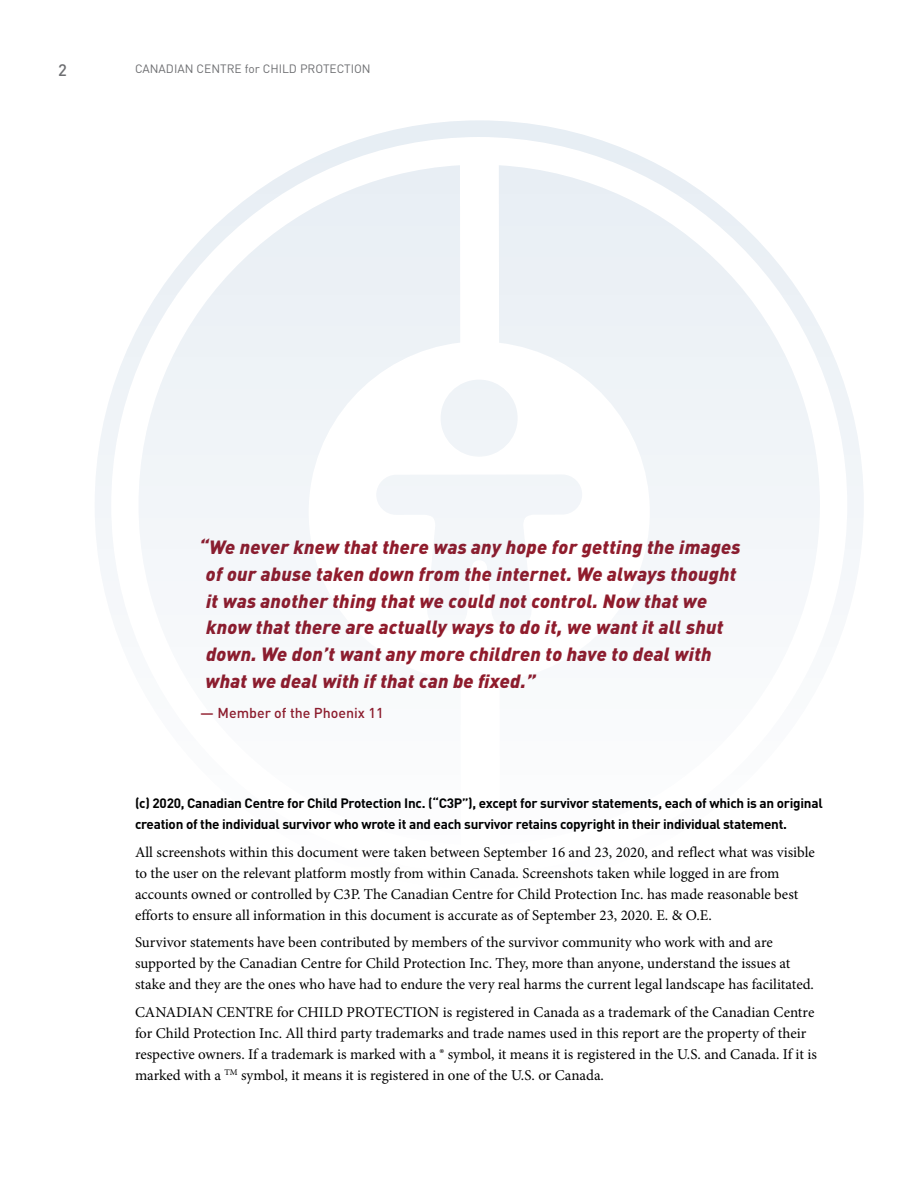
<style>
.page{position:relative;width:918px;height:1188px;background:#fff}
.page>*{position:absolute;margin:0;border:0;box-sizing:border-box;transform-origin:0 0}
.t1{font:italic 900 18.9px/26.8px "DIN";letter-spacing:.015em;color:#901c2c}
.t2{font:500 16.5px "DIN";color:#6d6e71}
.t3{font:15px/21px "Minion Pro";color:#000}
.t4{font:500 14.25px "DIN";color:#901c2c}
.t5{font:700 13.5px/21px "DIN";letter-spacing:-.02em;color:#000}
.t6{font:12px "DIN";color:#6d6e71}
</style>
<div class="page">
<svg style="left:95px;top:120px;width:769px;height:461px"></svg>
<svg style="left:138px;top:165px;width:323px;height:416px;fill:#f1f5f8"></svg>
<svg style="left:499px;top:165px;width:321px;height:416px;fill:#f1f5f8"></svg>
<div style="left:441px;top:380px;width:77px;height:77px;background:#eff3f7;border-radius:50%"></div>
<svg style="left:376px;top:474px;width:206px;height:107px"></svg>
<p class="t2" style="left:58px;top:60px;width:10px">2</p>
<p class="t6" style="left:135px;top:61px;width:237px">CANADIAN CENTRE for CHILD PROTECTION</p>
<p class="t1" style="left:206px;top:533px;width:536px;text-indent:-7px">“We never knew that there was any hope for getting the images of our abuse taken down from the internet. We always thought it was another thing that we could not control. Now that we know that there are actually ways to do it, we want it all shut down. We don’t want any more children to have to deal with what we deal with if that can be fixed.”</p>
<p class="t4" style="left:200px;top:704px;width:185px">— Member of the Phoenix 11</p>
<p class="t5" style="left:135px;top:792px;width:689px">(c) 2020, Canadian Centre for Child Protection Inc. (“C3P”), except for survivor statements, each of which is an original creation of the individual survivor who wrote it and each survivor retains copyright in their individual statement.</p>
<p class="t3" style="left:135px;top:841px;width:681px">All screenshots within this document were taken between September 16 and 23, 2020, and reflect what was visible to the user on the relevant platform mostly from within Canada. Screenshots taken while logged in are from accounts owned or controlled by C3P. The Canadian Centre for Child Protection Inc. has made reasonable best efforts to ensure all information in this document is accurate as of September 23, 2020. E. &amp; O.E.</p>
<p class="t3" style="left:135px;top:932px;width:681px">Survivor statements have been contributed by members of the survivor community who work with and are supported by the Canadian Centre for Child Protection Inc. They, more than anyone, understand the issues at stake and they are the ones who have had to endure the very real harms the current legal landscape has facilitated.</p>
<p class="t3" style="left:135px;top:1002px;width:683px">CANADIAN CENTRE for CHILD PROTECTION is registered in Canada as a trademark of the Canadian Centre for Child Protection Inc. All third party trademarks and trade names used in this report are the property of their respective owners. If a trademark is marked with a ® symbol, it means it is registered in the U.S. and Canada. If it is marked with a <sup>TM</sup> symbol, it means it is registered in one of the U.S. or Canada.</p>
</div>
